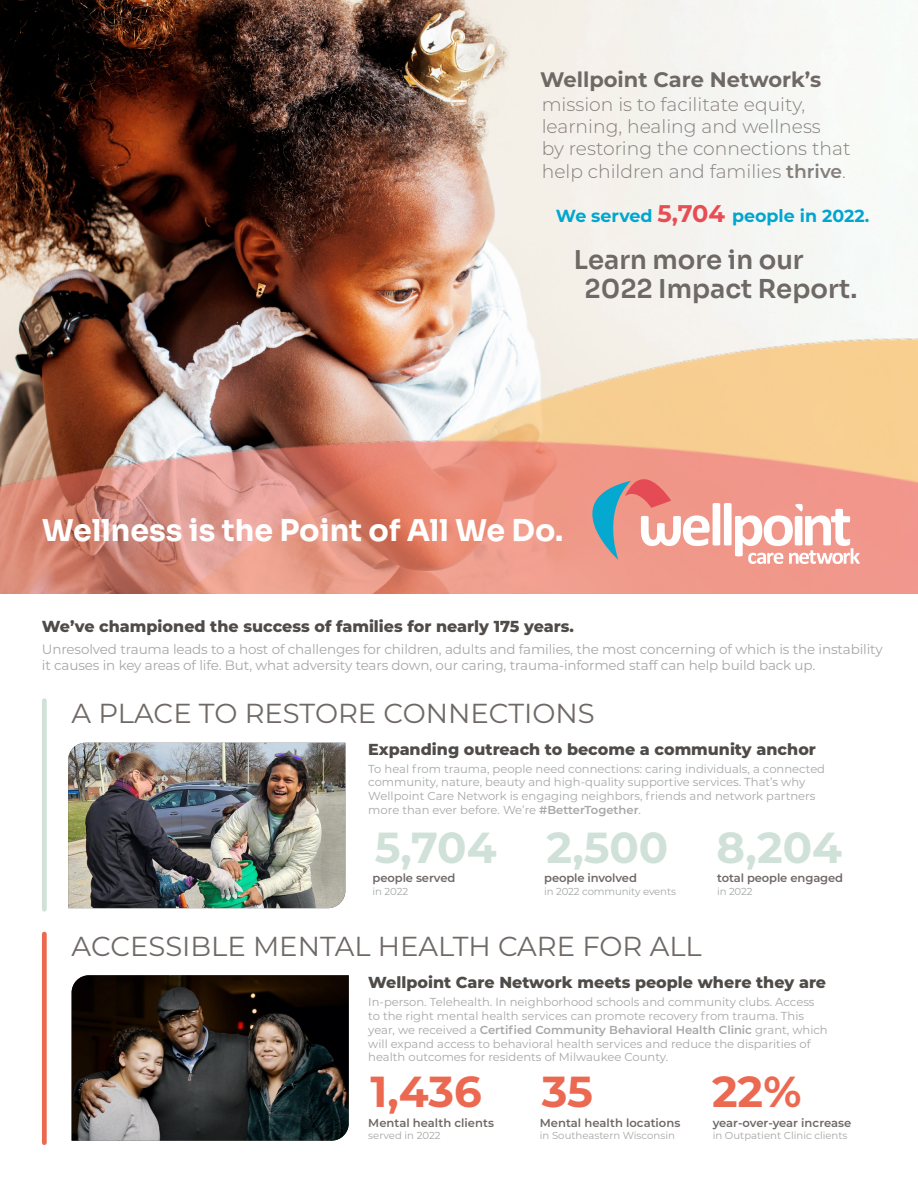
<style>
.page{position:relative;width:918px;height:1188px;background:#fff}
.page>*{position:absolute;margin:0;border:0;box-sizing:border-box;transform-origin:0 0}
.t1{font:700 43.35px "Montserrat";color:#cfe1d8}
.t2{font:700 43.35px "Montserrat";letter-spacing:-.005em;color:#ec6951}
.t3{font:30px "Sora";color:#fff}
.t4{font:27.45px "Montserrat";color:#6f6966}
.t5{font:25.95px "Sora";color:#6f6966}
.t6{font:700 21px "Montserrat";color:#6f6966}
.t7{font:300 18.75px/22.5px "Montserrat";color:#857f7c}
.t8{font:700 17.4px "Montserrat";color:#00a6cf}
.t9{font:800 15.9px "Montserrat";color:#4e4b48}
.t10{font:13.5px/16.2px "Montserrat";letter-spacing:-.01em;color:#a6a7a8}
.t11{font:11.55px/14px "Montserrat";color:#a6a7a8}
.t12{font:600 11.55px "Montserrat";letter-spacing:-.01em;color:#6f6966}
.t13{font:10.05px "Montserrat";color:#a6a7a8}
.s1{font-weight:600}
.s2{font-size:24px;color:#e74d53}
</style>
<div class="page">
<img style="left:72px;top:975px;width:277px;height:166px">
<div style="left:42px;top:934px;width:5px;height:209px;background:#ec6951"></div>
<img style="left:68px;top:743px;width:277px;height:165px">
<div style="left:42px;top:701px;width:5px;height:208px;background:#cfe1d8"></div>
<img style="left:0;top:0;width:918px;height:145px">
<img style="left:0;top:145px;width:918px;height:449px">
<svg style="left:576px;top:466px;width:284px;height:98px"></svg>
<p class="t6" style="left:540px;top:64px;width:282px">Wellpoint Care Network’s</p>
<p class="t7" style="left:542px;top:92px;width:281px">mission is to facilitate equity, learning, healing and wellness</p>
<p class="t7" style="left:542px;top:137px;width:310px">by restoring the connections that help children and families <span class="s1">thrive</span>.</p>
<p class="t8" style="left:556px;top:203px;width:315px">We served <span class="s2">5,704</span> people in 2022.</p>
<p class="t5" style="left:574px;top:239px;width:231px">Learn more in our</p>
<p class="t5" style="left:585px;top:267px;width:274px">2022 Impact Report.</p>
<p class="t3" style="left:42px;top:506px;width:523px">Wellness is the Point of All We Do.</p>
<p class="t9" style="left:42px;top:615px;width:534px">We’ve championed the success of families for nearly 175 years.</p>
<p class="t10" style="left:42px;top:641px;width:842px">Unresolved trauma leads to a host of challenges for children, adults and families, the most concerning of which is the instability it causes in key areas of life. But, what adversity tears down, our caring, trauma-informed staff can help build back up.</p>
<p class="t4" style="left:72px;top:694px;width:525px">A PLACE TO RESTORE CONNECTIONS</p>
<p class="t9" style="left:368px;top:737px;width:449px">Expanding outreach to become a community anchor</p>
<p class="t11" style="left:368px;top:761px;width:458px">To heal from trauma, people need connections: caring individuals, a connected community, nature, beauty and high-quality supportive services. That’s why Wellpoint Care Network is engaging neighbors, friends and network partners more than ever before. We’re <span class="s1">#BetterTogether</span>.</p>
<p class="t1" style="left:375px;top:816px;width:123px">5,704</p>
<p class="t13" style="left:373px;top:885px;width:37px">in 2022</p>
<p class="t12" style="left:373px;top:870px;width:84px">people served</p>
<p class="t1" style="left:546px;top:816px;width:124px">2,500</p>
<p class="t13" style="left:544px;top:885px;width:133px">in 2022 community events</p>
<p class="t12" style="left:544px;top:870px;width:94px">people involved</p>
<p class="t1" style="left:716px;top:816px;width:127px">8,204</p>
<p class="t13" style="left:717px;top:885px;width:37px">in 2022</p>
<p class="t12" style="left:717px;top:870px;width:128px">total people engaged</p>
<p class="t4" style="left:72px;top:928px;width:632px">ACCESSIBLE MENTAL HEALTH CARE FOR ALL</p>
<p class="t9" style="left:368px;top:971px;width:459px">Wellpoint Care Network meets people where they are</p>
<p class="t11" style="left:368px;top:994px;width:461px">In-person. Telehealth. In neighborhood schools and community clubs. Access to the right mental health services can promote recovery from trauma. This year, we received a <span class="s1">Certified Community Behavioral Health Clinic</span> grant, which will expand access to behavioral health services and reduce the disparities of health outcomes for residents of Milwaukee County.</p>
<p class="t2" style="left:370px;top:1061px;width:113px">1,436</p>
<p class="t13" style="left:368px;top:1129px;width:74px">served in 2022</p>
<p class="t12" style="left:368px;top:1114px;width:127px">Mental health clients</p>
<p class="t2" style="left:542px;top:1061px;width:53px">35</p>
<p class="t13" style="left:540px;top:1129px;width:137px">in Southeastern Wisconsin</p>
<p class="t12" style="left:540px;top:1114px;width:142px">Mental health locations</p>
<p class="t2" style="left:712px;top:1061px;width:91px">22%</p>
<p class="t13" style="left:713px;top:1129px;width:136px">in Outpatient Clinic clients</p>
<p class="t12" style="left:713px;top:1114px;width:140px">year-over-year increase</p>
</div>
